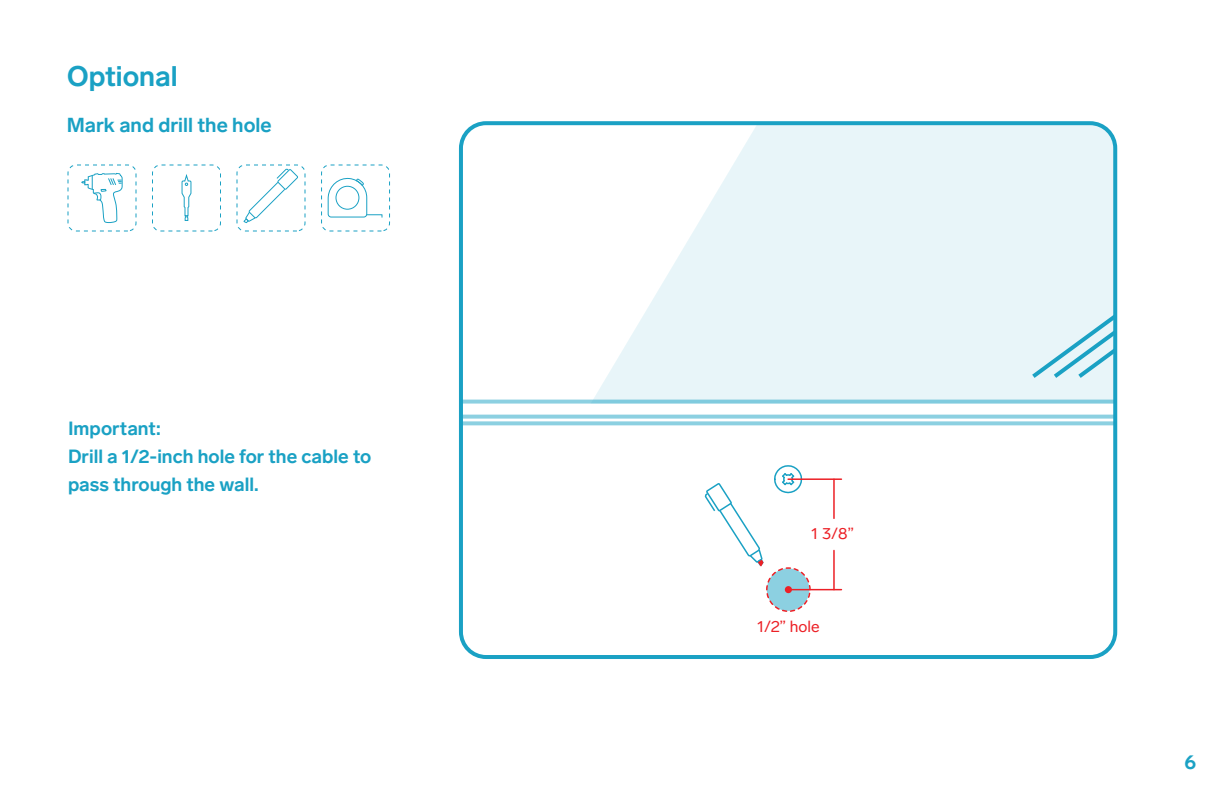
<style>
.page{position:relative;width:1224px;height:792px;background:#fff}
.page>*{position:absolute;margin:0;border:0;box-sizing:border-box;transform-origin:0 0}
.t1{font:700 28px "Lab Grotesque";color:#1aa1c4}
.t2{font:700 20px "Lab Grotesque";color:#1aa1c4}
.t3{font:700 19px/28.4px "Lab Grotesque";color:#1aa1c4}
.t4{font:16px "Lab Grotesque";color:#ec2026}
</style>
<div class="page">
<div style="left:68px;top:165px;width:69px;height:67px;border:1px dashed #1aa1c4;border-radius:8px"></div>
<svg style="left:80px;top:173px;width:44px;height:50px"></svg>
<svg style="left:461px;top:126px;width:651px;height:528px"></svg>
<svg style="left:591px;top:126px;width:524px;height:278px"></svg>
<div style="left:459px;top:121px;width:658px;height:538px;border:4px solid #1aa1c4;border-radius:25px"></div>
<svg style="left:773px;top:464px;width:30px;height:30px"></svg>
<div style="left:766px;top:567px;width:45px;height:45px;border:2px dashed #ec2026;border-radius:50%"></div>
<div style="left:785px;top:586px;width:7px;height:7px;background:#ec2026;border-radius:50%"></div>
<hr style="left:833px;top:479px;width:2px;height:39px;background:#ec2026">
<hr style="left:833px;top:550px;width:2px;height:40px;background:#ec2026">
<hr style="left:788px;top:478px;width:53px;height:2px;background:#ec2026">
<hr style="left:788px;top:589px;width:53px;height:1px;background:#ec2026">
<svg style="left:181px;top:174px;width:11px;height:47px"></svg>
<div style="left:152px;top:165px;width:69px;height:67px;border:1px dashed #1aa1c4;border-radius:8px"></div>
<div style="left:321px;top:165px;width:69px;height:67px;border:1px dashed #1aa1c4;border-radius:8px"></div>
<svg style="left:327px;top:176px;width:56px;height:43px"></svg>
<div style="left:237px;top:165px;width:69px;height:67px;border:1px dashed #1aa1c4;border-radius:8px"></div>
<svg style="left:243px;top:168px;width:56px;height:56px"></svg>
<svg style="left:704px;top:482px;width:61px;height:85px"></svg>
<h1 class="t1" style="left:67px;top:59px;width:112px">Optional</h1>
<p class="t2" style="left:67px;top:113px;width:206px">Mark and drill the hole</p>
<p class="t3" style="left:68px;top:414px;width:305px">Important:<br>Drill a 1/2-inch hole for the cable to pass through the wall.</p>
<p class="t4" style="left:811px;top:524px;width:44px">1 3/8”</p>
<p class="t4" style="left:757px;top:617px;width:64px">1/2” hole</p>
<p class="t2" style="left:1185px;top:750px;width:13px">6</p>
</div>
